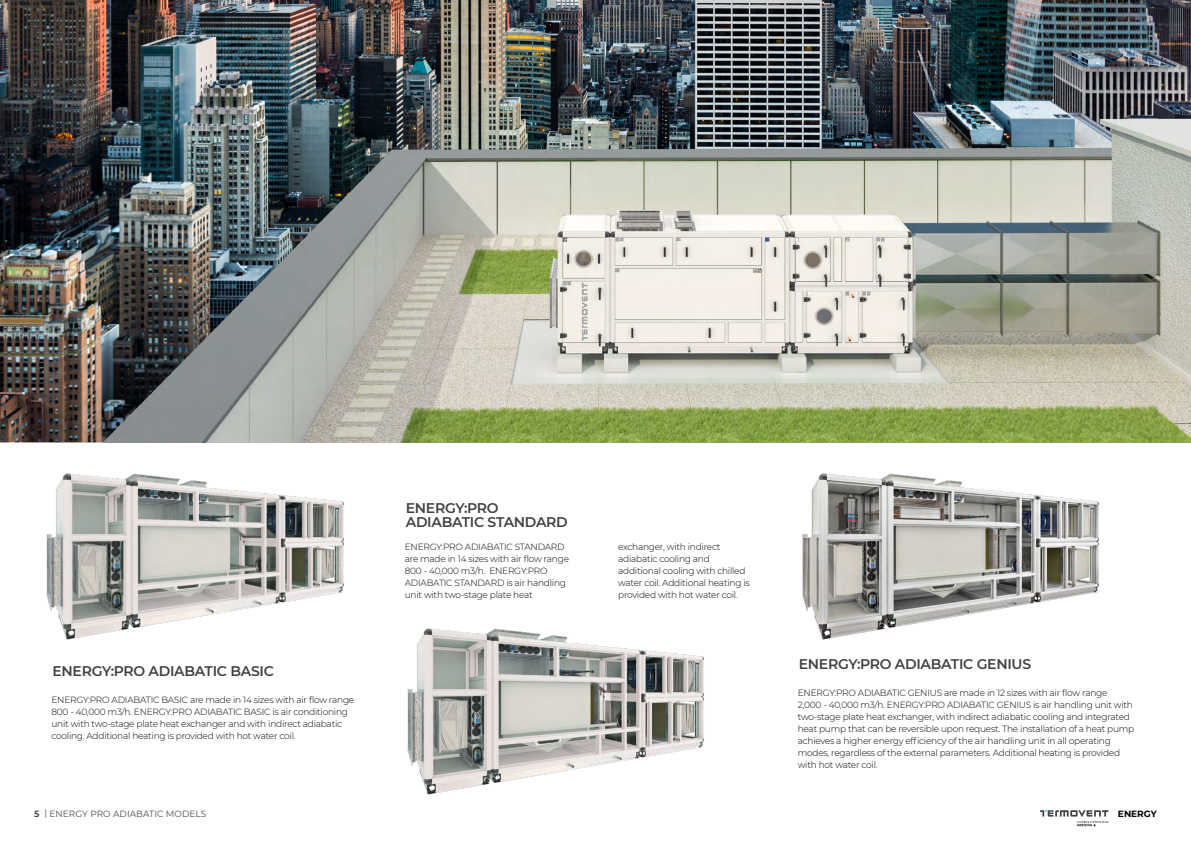
<style>
.page{position:relative;width:1191px;height:842px;background:#fff}
.page>*{position:absolute;margin:0;border:0;box-sizing:border-box;transform-origin:0 0}
.t1{font:600 14px/14px "Montserrat";letter-spacing:-.02em;color:#414042}
.t2{font:300 9px/12px "Montserrat";letter-spacing:-.025em;color:#000}
.t3{font:9px "Montserrat";color:#4d4d4f}
.t4{font:700 9px "Montserrat";color:#000}
.s1{font-weight:700}
</style>
<div class="page">
<img style="left:0;top:0;width:1191px;height:442px">
<img style="left:32px;top:436px;width:326px;height:204px">
<img style="left:788px;top:436px;width:326px;height:204px">
<img style="left:407px;top:628px;width:297px;height:167px">
<svg style="left:1040px;top:810px;width:68px;height:16px"></svg>
<h1 class="t1" style="left:406px;top:501px;width:163px">ENERGY:PRO<br>ADIABATIC STANDARD</h1>
<h1 class="t1" style="left:52px;top:663px;width:223px">ENERGY:PRO ADIABATIC BASIC</h1>
<p class="t2" style="left:51px;top:694px;width:304px">ENERGY:PRO ADIABATIC BASIC are made in 14 sizes with air flow range 800 - 40,000 m3/h. ENERGY:PRO ADIABATIC BASIC is air conditioning unit with two-stage plate heat exchanger and with indirect adiabatic cooling. Additional heating is provided with hot water coil.</p>
<p class="t2" style="left:405px;top:541px;width:166px">ENERGY:PRO ADIABATIC STANDARD are made in 14 sizes with air flow range 800 - 40,000 m3/h. ENERGY:PRO ADIABATIC STANDARD is air handling unit with two-stage plate heat</p>
<p class="t2" style="left:618px;top:541px;width:133px">exchanger, with indirect adiabatic cooling and additional cooling with chilled water coil. Additional heating is provided with hot water coil.</p>
<h1 class="t1" style="left:798px;top:657px;width:234px">ENERGY:PRO ADIABATIC GENIUS</h1>
<p class="t2" style="left:797px;top:687px;width:338px">ENERGY:PRO ADIABATIC GENIUS are made in 12 sizes with air flow range<br>2,000 - 40,000 m3/h. ENERGY:PRO ADIABATIC GENIUS is air handling unit with two-stage plate heat exchanger, with indirect adiabatic cooling and integrated heat pump that can be reversible upon request. The installation of a heat pump achieves a higher energy efficiency of the air handling unit in all operating modes, regardless of the external parameters. Additional heating is provided with hot water coil.</p>
<p class="t3" style="left:34px;top:807px;width:174px"><span class="s1">5</span> | ENERGY PRO ADIABATIC MODELS</p>
<p class="t4" style="left:1118px;top:807px;width:40px">ENERGY</p>
</div>
